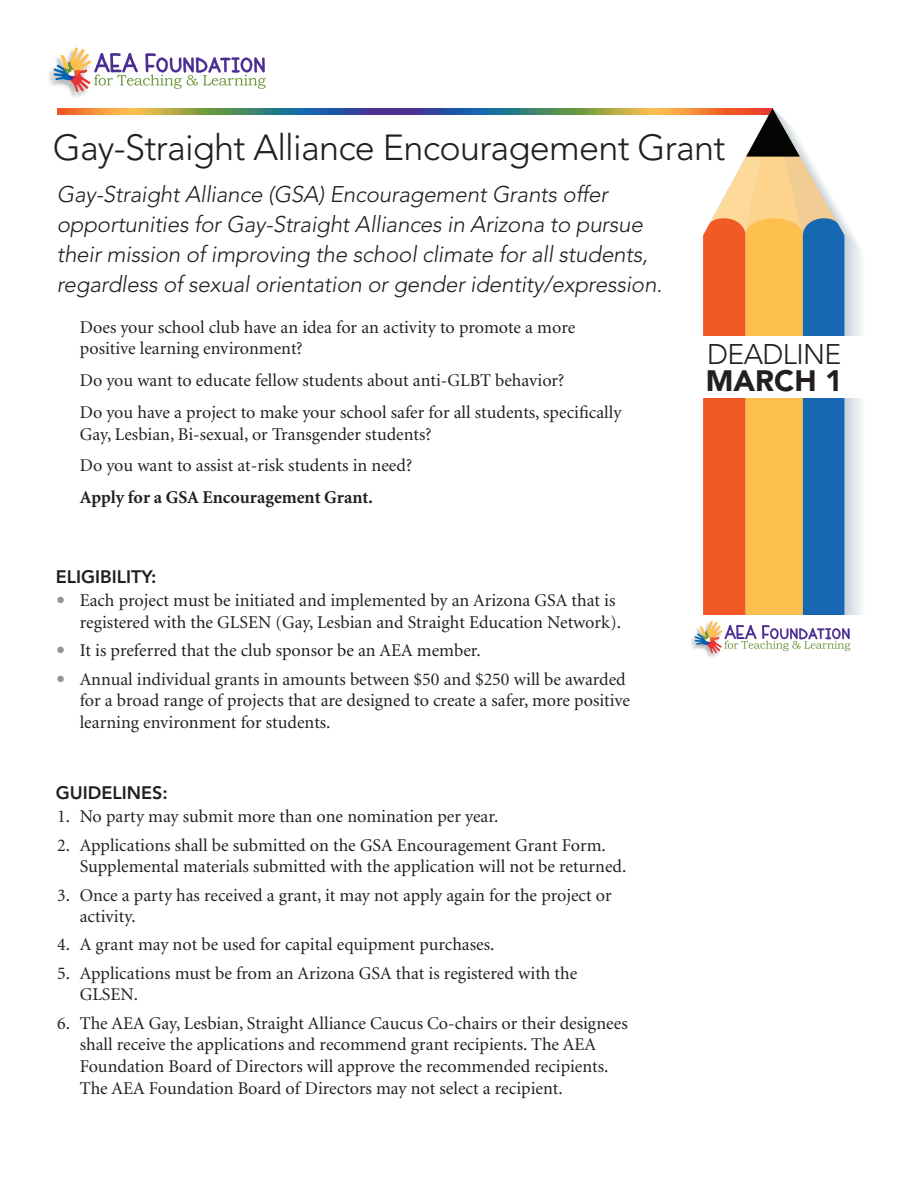
<style>
.page{position:relative;width:918px;height:1188px;background:#fff}
.page>*{position:absolute;margin:0;border:0;box-sizing:border-box;transform-origin:0 0}
.t1{font:300 36px "Avenir";letter-spacing:-.02em;color:#231f20}
.t2{font:900 29.25px "Avenir";color:#231f20}
.t3{font:300 28.2px "Avenir";letter-spacing:-.02em;color:#231f20}
.t4{font:italic 300 22.5px/30px "Avenir";letter-spacing:-.01em;color:#231f20}
.t5{font:18px/21.6px "Minion";color:#231f20}
.t6{font:700 18px "Minion";color:#231f20}
.t7{font:800 18px "Avenir";color:#231f20}
</style>
<div class="page">
<svg style="left:393px;top:108px;width:301px;height:7px;background:#70806e"></svg>
<svg style="left:57px;top:108px;width:336px;height:7px;background:#7e7f67"></svg>
<img style="left:49px;top:68px;width:37px;height:29px">
<svg style="left:53px;top:47px;width:213px;height:46px"></svg>
<img style="left:691px;top:636px;width:28px;height:21px">
<svg style="left:694px;top:108px;width:167px;height:546px"></svg>
<h1 class="t1" style="left:53px;top:126px;width:674px">Gay-Straight Alliance Encouragement Grant</h1>
<p class="t4" style="left:57px;top:180px;width:607px">Gay-Straight Alliance (GSA) Encouragement Grants offer opportunities for Gay-Straight Alliances in Arizona to pursue their mission of improving the school climate for all students, regardless of sexual orientation or gender identity/expression.</p>
<p class="t5" style="left:80px;top:317px;width:497px">Does your school club have an idea for an activity to promote a more positive learning environment?</p>
<p class="t5" style="left:80px;top:365px;width:543px;line-height:31.8px">Do you want to educate fellow students about anti-GLBT behavior?<br>Do you have a project to make your school safer for all students, specifically</p>
<p class="t5" style="left:80px;top:419px;width:353px;line-height:31.8px">Gay, Lesbian, Bi-sexual, or Transgender students?<br>Do you want to assist at-risk students in need?</p>
<p class="t6" style="left:80px;top:488px;width:295px">Apply for a GSA Encouragement Grant.</p>
<p class="t7" style="left:56px;top:566px;width:102px">ELIGIBILITY:</p>
<p class="t5" style="left:80px;top:590px;width:543px;text-indent:-22px"><sup>●</sup> Each project must be initiated and implemented by an Arizona GSA that is registered with the GLSEN (Gay, Lesbian and Straight Education Network).</p>
<p class="t5" style="left:57px;top:640px;width:425px"><sup>●</sup> It is preferred that the club sponsor be an AEA member.</p>
<p class="t5" style="left:80px;top:669px;width:552px;text-indent:-22px"><sup>●</sup> Annual individual grants in amounts between $50 and $250 will be awarded for a broad range of projects that are designed to create a safer, more positive learning environment for students.</p>
<p class="t7" style="left:56px;top:782px;width:113px">GUIDELINES:</p>
<p class="t5" style="left:57px;top:806px;width:443px">1. No party may submit more than one nomination per year.</p>
<p class="t5" style="left:80px;top:835px;width:548px;text-indent:-22px">2. Applications shall be submitted on the GSA Encouragement Grant Form.<br>Supplemental materials submitted with the application will not be returned.</p>
<p class="t5" style="left:80px;top:885px;width:534px;text-indent:-22px">3. Once a party has received a grant, it may not apply again for the project or activity.</p>
<p class="t5" style="left:57px;top:935px;width:439px">4. A grant may not be used for capital equipment purchases.</p>
<p class="t5" style="left:80px;top:963px;width:499px;text-indent:-22px">5. Applications must be from an Arizona GSA that is registered with the<br>GLSEN.</p>
<p class="t5" style="left:80px;top:1013px;width:550px;text-indent:-22px">6. The AEA Gay, Lesbian, Straight Alliance Caucus Co-chairs or their designees shall receive the applications and recommend grant recipients. The AEA Foundation Board of Directors will approve the recommended recipients.<br>The AEA Foundation Board of Directors may not select a recipient.</p>
<h3 class="t3" style="left:707px;top:338px;width:136px">DEADLINE</h3>
<h2 class="t2" style="left:706px;top:363px;width:138px">MARCH 1</h2>
</div>
